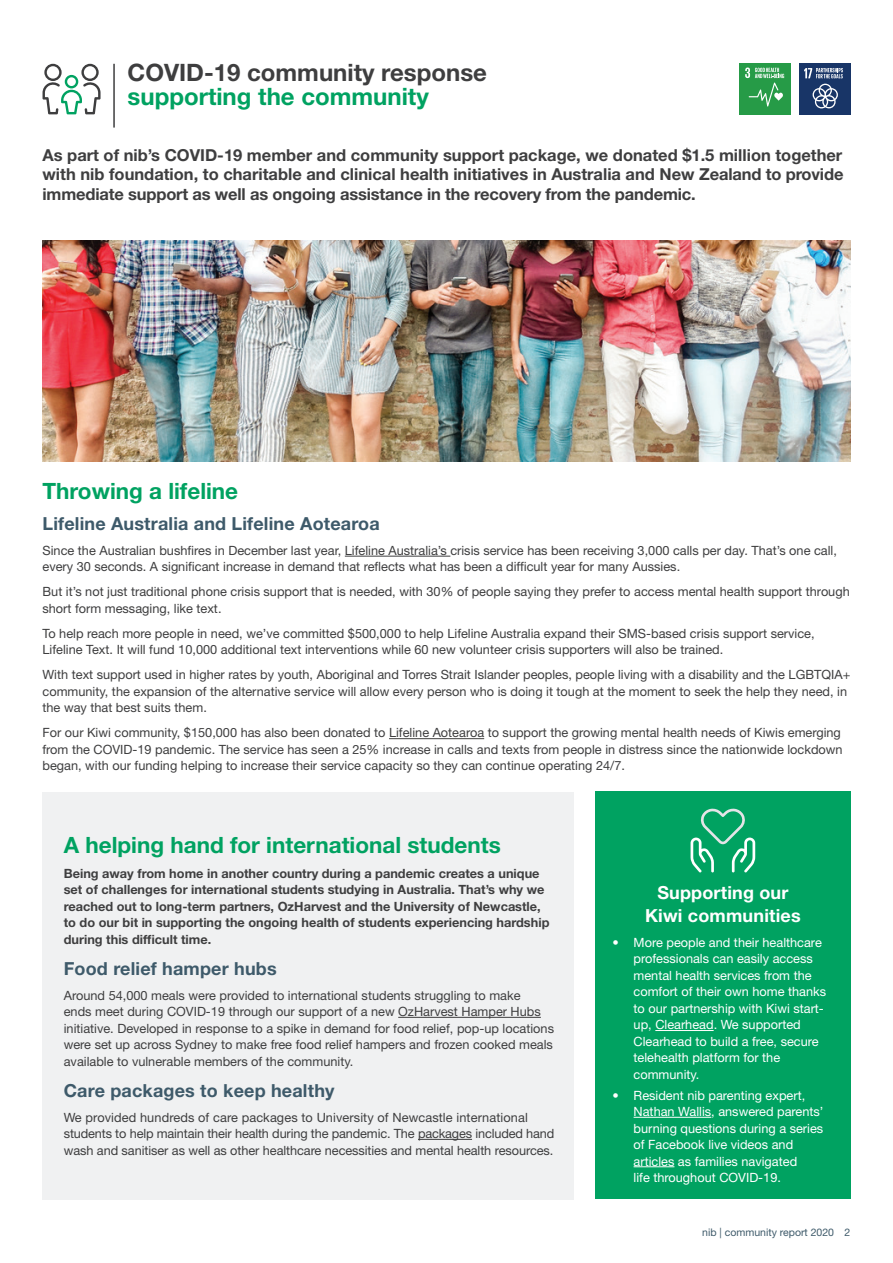
<style>
.page{position:relative;width:893px;height:1263px;background:#fff}
.page>*{position:absolute;margin:0;border:0;box-sizing:border-box;transform-origin:0 0}
.Sect_head___Grey{font:700 24px "Helvetica Neue LT Std";color:#3e3e3f}
.Sect_head___Grey-2{font:700 24px "Helvetica Neue LT Std";color:#00a261}
.H1_DGreen{font:700 22.5px "Helvetica Neue LT Std";color:#00a261}
.H3_12pt_Bold{font:700 18px "Helvetica Neue LT Std";letter-spacing:.01em;color:#3e5a6a}
.H3_12pt_Bold-2{font:700 18px/22.5px "Helvetica Neue LT Std";letter-spacing:.01em;color:#fff;text-align:center}
.Intro_para_-_Grey_11{font:700 16.5px/19.5px "Helvetica Neue LT Std";letter-spacing:-.01em;color:#3e3e3f;text-align:justify}
.Body{font:12.75px/16.5px "Helvetica Neue LT Std";color:#3e3e3f}
.t1{font:12.75px/16.5px "Helvetica Neue LT Std";color:#fff}
.Body-2{font:700 12.75px/16.5px "Helvetica Neue LT Std";color:#3e3e3f}
.t2{font:10.5px "Helvetica Neue LT Std";color:#3e5a6a}
</style>
<div class="page">
<div style="left:799px;top:64px;width:51px;height:51px;background:#183567"></div>
<svg style="left:813px;top:84px;width:25px;height:24px"></svg>
<svg style="left:804px;top:68px;width:39px;height:10px"></svg>
<div style="left:740px;top:63px;width:51px;height:51px;background:#269b47"></div>
<svg style="left:745px;top:68px;width:39px;height:39px"></svg>
<hr style="left:345px;top:556px;width:105px;height:1px;background:#3e3e3f">
<hr style="left:389px;top:738px;width:95px;height:1px;background:#3e3e3f">
<div style="left:595px;top:792px;width:255px;height:407px;background:#00a261"></div>
<hr style="left:655px;top:1030px;width:59px;height:1px;background:#fff">
<hr style="left:634px;top:1117px;width:77px;height:1px;background:#fff">
<hr style="left:634px;top:1166px;width:40px;height:1px;background:#fff">
<svg style="left:691px;top:808px;width:64px;height:65px"></svg>
<div style="left:43px;top:792px;width:531px;height:407px;background:#f0f1f2"></div>
<hr style="left:398px;top:1017px;width:143px;height:1px;background:#3e3e3f">
<hr style="left:418px;top:1139px;width:54px;height:1px;background:#3e3e3f">
<img style="left:43px;top:240px;width:807px;height:221px">
<hr style="left:113px;top:64px;width:2px;height:64px;background:#3e3e3f">
<svg style="left:43px;top:64px;width:58px;height:50px"></svg>
<p class="Sect_head___Grey" style="left:128px;top:58px;width:361px">COVID-19 community response</p>
<p class="Sect_head___Grey-2" style="left:128px;top:82px;width:303px">supporting the community</p>
<p class="Intro_para_-_Grey_11" style="left:43px;top:145px;width:802px">As part of nib’s COVID-19 member and community support package, we donated $1.5 million together with nib foundation, to charitable and clinical health initiatives in Australia and New Zealand to provide immediate support as well as ongoing assistance in the recovery from the pandemic.</p>
<p class="H1_DGreen" style="left:43px;top:477px;width:197px">Throwing a lifeline</p>
<p class="H3_12pt_Bold" style="left:43px;top:512px;width:339px">Lifeline Australia and Lifeline Aotearoa</p>
<p class="Body" style="left:43px;top:542px;width:796px">Since the Australian bushfires in December last year, Lifeline Australia’s crisis service has been receiving 3,000 calls per day. That’s one call, every 30 seconds. A significant increase in demand that reflects what has been a difficult year for many Aussies.</p>
<p class="Body" style="left:43px;top:583px;width:809px">But it’s not just traditional phone crisis support that is needed, with 30% of people saying they prefer to access mental health support through short form messaging, like text.</p>
<p class="Body" style="left:43px;top:625px;width:774px">To help reach more people in need, we’ve committed $500,000 to help Lifeline Australia expand their SMS-based crisis support service,<br>Lifeline Text. It will fund 10,000 additional text interventions while 60 new volunteer crisis supporters will also be trained.</p>
<p class="Body" style="left:43px;top:666px;width:809px">With text support used in higher rates by youth, Aboriginal and Torres Strait Islander peoples, people living with a disability and the LGBTQIA+ community, the expansion of the alternative service will allow every person who is doing it tough at the moment to seek the help they need, in the way that best suits them.</p>
<p class="Body" style="left:43px;top:724px;width:802px">For our Kiwi community, $150,000 has also been donated to Lifeline Aotearoa to support the growing mental health needs of Kiwis emerging from the COVID-19 pandemic. The service has seen a 25% increase in calls and texts from people in distress since the nationwide lockdown began, with our funding helping to increase their service capacity so they can continue operating 24/7.</p>
<p class="H1_DGreen" style="left:64px;top:830px;width:439px">A helping hand for international students</p>
<p class="Body-2" style="left:64px;top:864px;width:487px">Being away from home in another country during a pandemic creates a unique set of challenges for international students studying in Australia. That’s why we reached out to long-term partners, OzHarvest and the University of Newcastle, to do our bit in supporting the ongoing health of students experiencing hardship during this difficult time.</p>
<p class="H3_12pt_Bold" style="left:64px;top:957px;width:214px">Food relief hamper hubs</p>
<p class="Body" style="left:64px;top:986px;width:492px">Around 54,000 meals were provided to international students struggling to make<br>ends meet during COVID-19 through our support of a new OzHarvest Hamper Hubs initiative. Developed in response to a spike in demand for food relief, pop-up locations were set up across Sydney to make free food relief hampers and frozen cooked meals available to vulnerable members of the community.</p>
<p class="H3_12pt_Bold" style="left:64px;top:1079px;width:272px">Care packages to keep healthy</p>
<p class="Body" style="left:64px;top:1108px;width:492px">We provided hundreds of care packages to University of Newcastle international students to help maintain their health during the pandemic. The packages included hand wash and sanitiser as well as other healthcare necessities and mental health resources.</p>
<p class="H3_12pt_Bold-2" style="left:645px;top:881px;width:157px">Supporting our<br>Kiwi communities</p>
<p class="t1" style="left:634px;top:934px;width:194px;text-indent:-21px">• More people and their healthcare professionals can easily access mental health services from the comfort of their own home thanks to our partnership with Kiwi start&shy;up, Clearhead. We supported<br>Clearhead to build a free, secure telehealth platform for the community.</p>
<p class="t1" style="left:634px;top:1086px;width:191px;text-indent:-21px">• Resident nib parenting expert,<br>Nathan Wallis, answered parents’ burning questions during a series of Facebook live videos and articles as families navigated<br>life throughout COVID-19.</p>
<p class="t2" style="left:702px;top:1226px;width:150px">nib | community report 2020 2</p>
</div>
